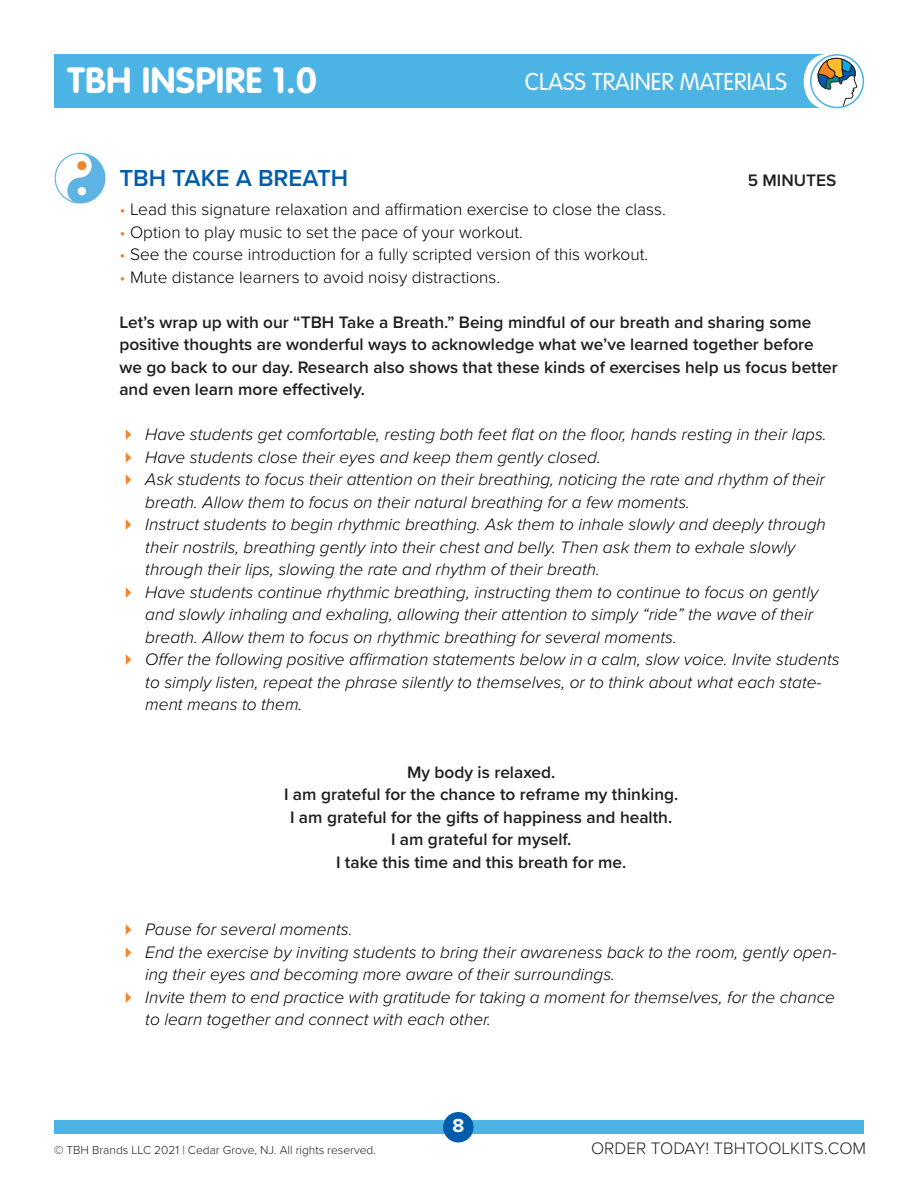
<style>
.page{position:relative;width:918px;height:1188px;background:#fff}
.page>*{position:absolute;margin:0;border:0;box-sizing:border-box;transform-origin:0 0}
.t1{font:700 36px "VAG Rounded";letter-spacing:.01em;color:#fff}
.Activity{font:300 24px "VAG Rounded";color:#fff}
.t2{font:600 24px "Proxima Nova";color:#015dab}
.t3{font:700 19.5px "Proxima Nova";color:#fff}
.t4{font:italic 300 17.25px/22.5px "Proxima Nova";color:#000}
.t5{font:600 17.25px/22.5px "Proxima Nova";color:#231f20}
.t6{font:300 17.25px "Proxima Nova";color:#000}
.List_Paragraph{font:300 17.25px "Proxima Nova";color:#231f20}
.Copyright{font:300 12px "Proxima Nova";color:#231f20}
.s1{color:#f58427}
</style>
<div class="page">
<div style="left:54px;top:54px;width:775px;height:54px;background:#4cb4e5"></div>
<svg style="left:804px;top:54px;width:53px;height:55px"></svg>
<div style="left:810px;top:54px;width:54px;height:54px;border:2px solid #4cb4e5;border-radius:50%"></div>
<img style="left:54px;top:152px;width:52px;height:52px">
<div style="left:54px;top:1120px;width:810px;height:14px;background:#4cb4e5"></div>
<div style="left:443px;top:1112px;width:31px;height:30px;background:#015dab;border-radius:50%"></div>
<p class="t1" style="left:68px;top:59px;width:251px">TBH INSPIRE 1.0</p>
<p class="Activity" style="left:525px;top:68px;width:264px">CLASS TRAINER MATERIALS</p>
<p class="t2" style="left:119px;top:160px;width:230px">TBH TAKE A BREATH</p>
<p class="t5" style="left:748px;top:169px;width:90px">5 MINUTES</p>
<p class="t6" style="left:119px;top:197px;width:548px"><span class="s1">•</span> Lead this signature relaxation and affirmation exercise to close the class.</p>
<p class="t6" style="left:119px;top:219px;width:405px"><span class="s1">•</span> Option to play music to set the pace of your workout.</p>
<p class="t6" style="left:119px;top:242px;width:530px"><span class="s1">•</span> See the course introduction for a fully scripted version of this workout.</p>
<p class="t6" style="left:119px;top:264px;width:382px"><span class="s1">•</span> Mute distance learners to avoid noisy distractions.</p>
<p class="t5" style="left:119px;top:310px;width:720px">Let’s wrap up with our “TBH Take a Breath.” Being mindful of our breath and sharing some positive thoughts are wonderful ways to acknowledge what we’ve learned together before we go back to our day. Research also shows that these kinds of exercises help us focus better and even learn more effectively.</p>
<p class="t4" style="left:119px;top:422px;width:709px"><span class="s1">✔</span> Have students get comfortable, resting both feet flat on the floor, hands resting in their laps.</p>
<p class="t4" style="left:119px;top:445px;width:483px"><span class="s1">✔</span> Have students close their eyes and keep them gently closed.</p>
<p class="t4" style="left:145px;top:467px;width:681px;text-indent:-26px"><span class="s1">✔</span> Ask students to focus their attention on their breathing, noticing the rate and rhythm of their breath. Allow them to focus on their natural breathing for a few moments.</p>
<p class="t4" style="left:145px;top:512px;width:682px;text-indent:-26px"><span class="s1">✔</span> Instruct students to begin rhythmic breathing. Ask them to inhale slowly and deeply through their nostrils, breathing gently into their chest and belly. Then ask them to exhale slowly through their lips, slowing the rate and rhythm of their breath.</p>
<p class="t4" style="left:145px;top:580px;width:675px;text-indent:-26px"><span class="s1">✔</span> Have students continue rhythmic breathing, instructing them to continue to focus on gently and slowly inhaling and exhaling, allowing their attention to simply “ride” the wave of their breath. Allow them to focus on rhythmic breathing for several moments.</p>
<p class="t4" style="left:145px;top:647px;width:696px;text-indent:-26px"><span class="s1">✔</span> Offer the following positive affirmation statements below in a calm, slow voice. Invite students to simply listen, repeat the phrase silently to themselves, or to think about what each state&shy;ment means to them.</p>
<p class="t5" style="left:407px;top:760px;width:150px">My body is relaxed.</p>
<p class="t5" style="left:284px;top:783px;width:396px">I am grateful for the chance to reframe my thinking.</p>
<p class="t5" style="left:290px;top:805px;width:384px">I am grateful for the gifts of happiness and health.</p>
<p class="t5" style="left:391px;top:828px;width:182px">I am grateful for myself.</p>
<p class="t5" style="left:336px;top:850px;width:292px">I take this time and this breath for me.</p>
<p class="t4" style="left:119px;top:917px;width:235px"><span class="s1">✔</span> Pause for several moments.</p>
<p class="t4" style="left:145px;top:940px;width:693px;text-indent:-26px"><span class="s1">✔</span> End the exercise by inviting students to bring their awareness back to the room, gently open&shy;ing their eyes and becoming more aware of their surroundings.</p>
<p class="t4" style="left:145px;top:985px;width:691px;text-indent:-26px"><span class="s1">✔</span> Invite them to end practice with gratitude for taking a moment for themselves, for the chance to learn together and connect with each other.</p>
<p class="Copyright" style="left:54px;top:1141px;width:324px">© TBH Brands LLC 2021 | Cedar Grove, NJ. All rights reserved.</p>
<p class="t3" style="left:452px;top:1111px;width:13px">8</p>
<p class="List_Paragraph" style="left:591px;top:1135px;width:277px">ORDER TODAY! TBHTOOLKITS.COM</p>
</div>
